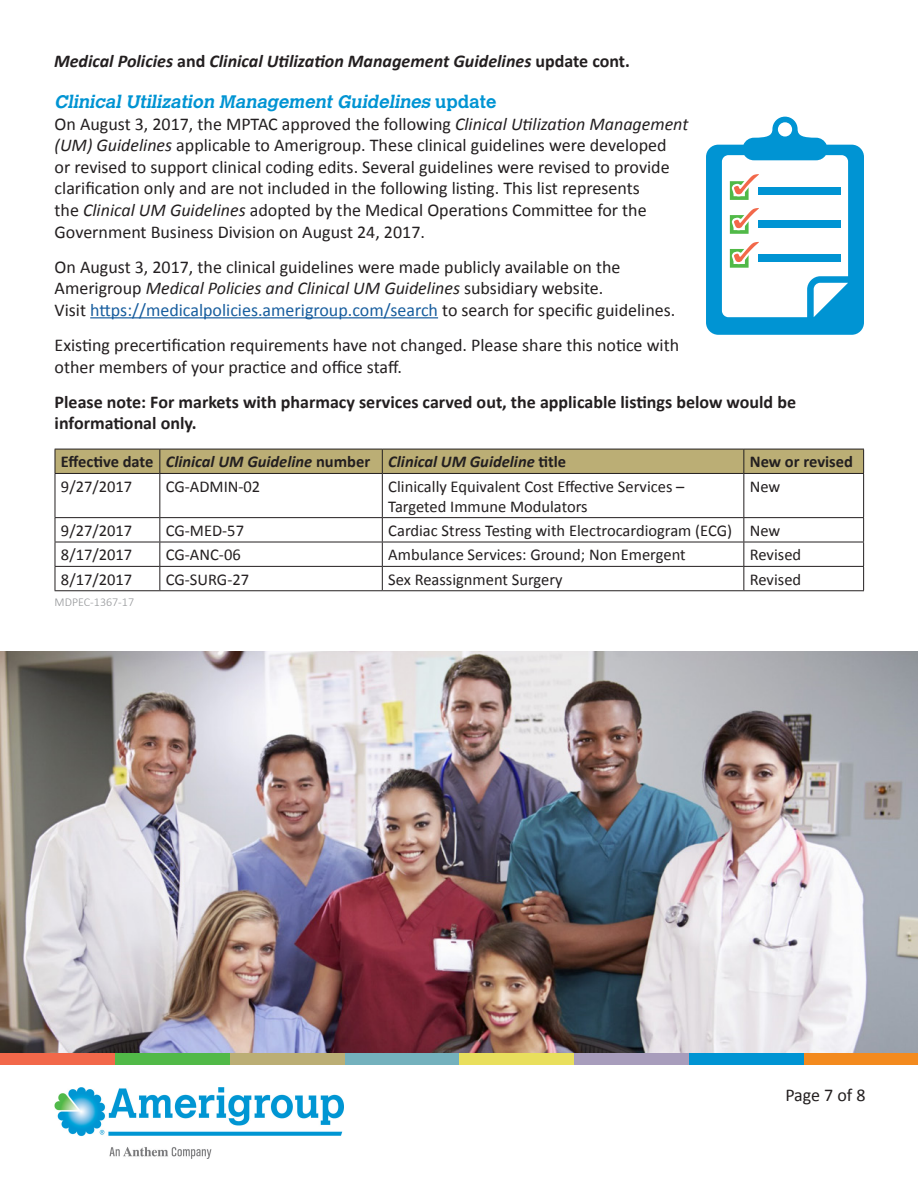
<style>
.page{position:relative;width:918px;height:1188px;background:#fff}
.page>*{position:absolute;margin:0;border:0;box-sizing:border-box;transform-origin:0 0}
.Body_text{font:18px/21.6px "Calibri";color:#231f20}
.Body_text-2{font:700 18px/21.6px "Calibri";color:#231f20}
.t1{font:italic 700 18px "Calibri";color:#231f20}
.Sub_head{font:italic 700 18px "Calvert MT Std";color:#0094d3}
.Body_text-3{font:16.5px/19.8px "Calibri";color:#231f20}
.Body_text-4{font:italic 700 16.5px "Calibri";color:#231f20}
.Body_text-5{font:700 16.5px "Calibri";color:#231f20}
.Job_ID{font:300 12px "Calibri";color:#939598}
.s1{font-style:normal}
.s2{font-style:italic}
.s3{color:#175d9e}
</style>
<div class="page">
<img style="left:55px;top:1088px;width:288px;height:71px">
<div style="left:0;top:1053px;width:115px;height:11px;background:#f2684a"></div>
<div style="left:115px;top:1053px;width:115px;height:11px;background:#51b948"></div>
<div style="left:230px;top:1053px;width:115px;height:11px;background:#bbae75"></div>
<div style="left:345px;top:1053px;width:115px;height:11px;background:#74b1bd"></div>
<div style="left:459px;top:1053px;width:115px;height:11px;background:#e9df5d"></div>
<div style="left:574px;top:1053px;width:115px;height:11px;background:#a89dbc"></div>
<div style="left:689px;top:1053px;width:115px;height:11px;background:#0094d3"></div>
<div style="left:804px;top:1053px;width:114px;height:11px;background:#f38a1e"></div>
<hr style="left:90px;top:317px;width:348px;height:1px;background:#175d9e">
<div style="left:55px;top:449px;width:809px;height:24px;background:#bbae75"></div>
<hr style="left:55px;top:473px;width:105px;height:1px;background:#231f20">
<hr style="left:55px;top:474px;width:1px;height:43px;background:#231f20">
<hr style="left:160px;top:473px;width:222px;height:1px;background:#231f20">
<hr style="left:159px;top:474px;width:1px;height:43px;background:#231f20">
<hr style="left:382px;top:473px;width:362px;height:1px;background:#231f20">
<hr style="left:382px;top:474px;width:1px;height:43px;background:#231f20">
<hr style="left:744px;top:473px;width:120px;height:1px;background:#231f20">
<hr style="left:743px;top:474px;width:1px;height:43px;background:#231f20">
<hr style="left:863px;top:474px;width:1px;height:43px;background:#231f20">
<hr style="left:55px;top:517px;width:105px;height:1px;background:#231f20">
<hr style="left:160px;top:517px;width:222px;height:1px;background:#231f20">
<hr style="left:382px;top:517px;width:362px;height:1px;background:#231f20">
<hr style="left:744px;top:517px;width:120px;height:1px;background:#231f20">
<hr style="left:55px;top:542px;width:105px;height:1px;background:#231f20">
<hr style="left:160px;top:542px;width:222px;height:1px;background:#231f20">
<hr style="left:382px;top:542px;width:362px;height:1px;background:#231f20">
<hr style="left:744px;top:542px;width:120px;height:1px;background:#231f20">
<hr style="left:55px;top:566px;width:105px;height:1px;background:#231f20">
<svg style="left:55px;top:518px;width:1px;height:72px"></svg>
<hr style="left:160px;top:566px;width:222px;height:1px;background:#231f20">
<svg style="left:159px;top:518px;width:1px;height:72px"></svg>
<hr style="left:382px;top:566px;width:362px;height:1px;background:#231f20">
<svg style="left:382px;top:518px;width:1px;height:72px"></svg>
<hr style="left:744px;top:566px;width:120px;height:1px;background:#231f20">
<svg style="left:743px;top:518px;width:1px;height:72px"></svg>
<svg style="left:863px;top:518px;width:1px;height:72px"></svg>
<hr style="left:55px;top:590px;width:105px;height:1px;background:#231f20">
<hr style="left:160px;top:590px;width:222px;height:1px;background:#231f20">
<hr style="left:382px;top:590px;width:362px;height:1px;background:#231f20">
<hr style="left:744px;top:590px;width:120px;height:1px;background:#231f20">
<svg style="left:706px;top:117px;width:158px;height:218px"></svg>
<img style="left:0;top:651px;width:918px;height:402px">
<p class="t1" style="left:54px;top:50px;width:578px">Medical Policies <span class="s1">and</span> Clinical Utilization Management Guidelines <span class="s1">update cont.</span></p>
<p class="Sub_head" style="left:55px;top:90px;width:444px">Clinical Utilization Management Guidelines <span class="s1">u p d a t e</span></p>
<p class="Body_text" style="left:55px;top:113px;width:635px">On August 3, 2017, the MPTAC approved the following <span class="s2">Clinical Utilization Management (UM) Guidelines</span> applicable to Amerigroup. These clinical guidelines were developed<br>or revised to support clinical coding edits. Several guidelines were revised to provide clarification only and are not included in the following listing. This list represents<br>the <span class="s2">Clinical UM Guidelines</span> adopted by the Medical Operations Committee for the Government Business Division on August 24, 2017.</p>
<p class="Body_text" style="left:55px;top:256px;width:622px">On August 3, 2017, the clinical guidelines were made publicly available on the<br>Amerigroup <span class="s2">Medical Policies and Clinical UM Guidelines</span> subsidiary website.<br>Visit <span class="s3">https://medicalpolicies.amerigroup.com/search</span> to search for specific guidelines.</p>
<p class="Body_text" style="left:55px;top:334px;width:626px">Existing precertification requirements have not changed. Please share this notice with other members of your practice and office staff.</p>
<p class="Body_text-2" style="left:55px;top:391px;width:743px">Please note: For markets with pharmacy services carved out, the applicable listings below would be informational only.</p>
<p class="Body_text-5" style="left:61px;top:451px;width:94px">Effective date</p>
<p class="Body_text-4" style="left:166px;top:452px;width:206px">Clinical UM Guideline <span class="s1">number</span></p>
<p class="Body_text-4" style="left:388px;top:452px;width:179px">Clinical UM Guideline <span class="s1">title</span></p>
<p class="Body_text-5" style="left:750px;top:451px;width:105px">New or revised</p>
<p class="Body_text-3" style="left:61px;top:477px;width:73px">9/27/2017</p>
<p class="Body_text-3" style="left:166px;top:477px;width:96px">CG-ADMIN-02</p>
<p class="Body_text-3" style="left:388px;top:477px;width:298px">Clinically Equivalent Cost Effective Services –<br>Targeted Immune Modulators</p>
<p class="Body_text-3" style="left:750px;top:477px;width:32px">New</p>
<p class="Body_text-3" style="left:61px;top:521px;width:73px">9/27/2017</p>
<p class="Body_text-3" style="left:166px;top:521px;width:80px">CG-MED-57</p>
<p class="Body_text-3" style="left:388px;top:521px;width:345px">Cardiac Stress Testing with Electrocardiogram (ECG)</p>
<p class="Body_text-3" style="left:750px;top:521px;width:32px">New</p>
<p class="Body_text-3" style="left:61px;top:545px;width:73px">8/17/2017</p>
<p class="Body_text-3" style="left:166px;top:545px;width:76px">CG-ANC-06</p>
<p class="Body_text-3" style="left:388px;top:545px;width:299px">Ambulance Services: Ground; Non Emergent</p>
<p class="Body_text-3" style="left:750px;top:545px;width:53px">Revised</p>
<p class="Body_text-3" style="left:61px;top:569px;width:73px">8/17/2017</p>
<p class="Body_text-3" style="left:166px;top:569px;width:85px">CG-SURG-27</p>
<p class="Body_text-3" style="left:388px;top:569px;width:176px">Sex Reassignment Surgery</p>
<p class="Body_text-3" style="left:750px;top:569px;width:53px">Revised</p>
<p class="Job_ID" style="left:55px;top:595px;width:81px">MDPEC-1367-17</p>
<p class="Body_text" style="left:785px;top:1085px;width:82px">Page 7 of 8</p>
</div>
